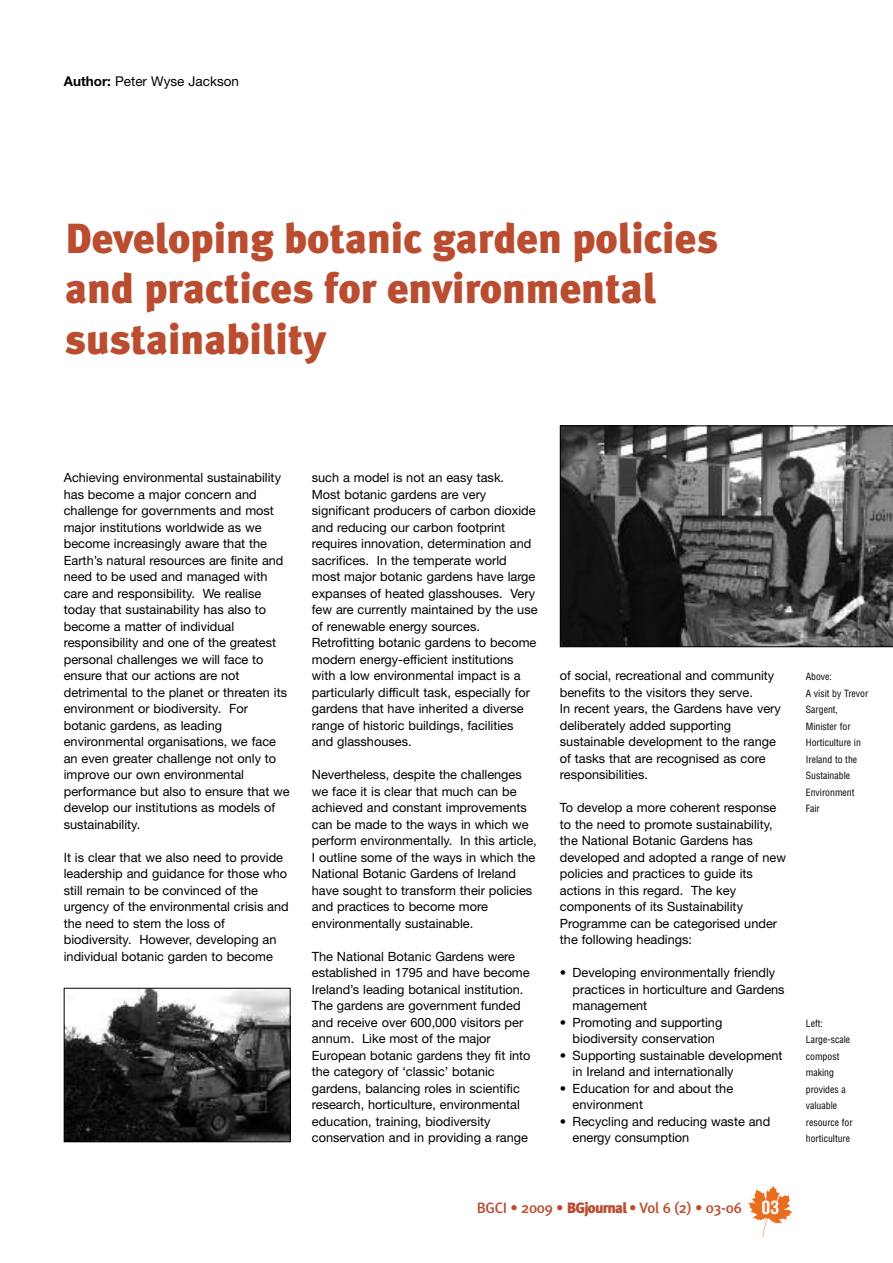
<style>
.page{position:relative;width:893px;height:1263px;background:#fff}
.page>*{position:absolute;margin:0;border:0;box-sizing:border-box;transform-origin:0 0}
.t1{font:900 42px/50.4px "Meta Plus";color:#ba4d30}
.t2{font:700 condensed 18px "Helvetica";color:#fff}
.t3{font:500 15px "Meta Plus";letter-spacing:-.015em;color:#ba4d30}
.t4{font:13.5px "Helvetica Neue";color:#000}
.t5{font:12.75px/16.5px "Helvetica Neue";color:#000}
.t6{font:condensed 9.75px/16.5px "Helvetica";color:#000}
.s1{font-weight:700}
.s2{font-weight:900}
</style>
<div class="page">
<svg style="left:747px;top:1185px;width:46px;height:52px"></svg>
<svg style="left:560px;top:425px;width:333px;height:222px;background:#4f4f4f"></svg>
<img style="left:66px;top:990px;width:223px;height:150px">
<div style="left:64px;top:988px;width:227px;height:154px;border:1px solid #000"></div>
<p class="t4" style="left:64px;top:77px;width:177px"><span class="s1">Author:</span> Peter Wyse Jackson</p>
<h1 class="t1" style="left:65px;top:213px;width:654px">Developing botanic garden policies and practices for environmental sustainability</h1>
<p class="t5" style="left:64px;top:471px;width:227px">Achieving environmental sustainability has become a major concern and challenge for governments and most major institutions worldwide as we become increasingly aware that the Earth’s natural resources are finite and need to be used and managed with care and responsibility. We realise today that sustainability has also to become a matter of individual responsibility and one of the greatest personal challenges we will face to ensure that our actions are not detrimental to the planet or threaten its environment or biodiversity. For botanic gardens, as leading environmental organisations, we face an even greater challenge not only to improve our own environmental performance but also to ensure that we develop our institutions as models of sustainability.</p>
<p class="t5" style="left:64px;top:850px;width:227px">It is clear that we also need to provide leadership and guidance for those who still remain to be convinced of the urgency of the environmental crisis and the need to stem the loss of biodiversity. However, developing an individual botanic garden to become</p>
<p class="t5" style="left:312px;top:471px;width:227px">such a model is not an easy task.<br>Most botanic gardens are very significant producers of carbon dioxide and reducing our carbon footprint requires innovation, determination and sacrifices. In the temperate world most major botanic gardens have large expanses of heated glasshouses. Very few are currently maintained by the use of renewable energy sources.<br>Retrofitting botanic gardens to become modern energy-efficient institutions with a low environmental impact is a particularly difficult task, especially for gardens that have inherited a diverse range of historic buildings, facilities and glasshouses.</p>
<p class="t5" style="left:312px;top:768px;width:226px">Nevertheless, despite the challenges we face it is clear that much can be achieved and constant improvements can be made to the ways in which we perform environmentally. In this article, I outline some of the ways in which the National Botanic Gardens of Ireland have sought to transform their policies and practices to become more environmentally sustainable.</p>
<p class="t5" style="left:312px;top:949px;width:220px">The National Botanic Gardens were established in 1795 and have become Ireland’s leading botanical institution.<br>The gardens are government funded and receive over 600,000 visitors per annum. Like most of the major European botanic gardens they fit into the category of ‘classic’ botanic gardens, balancing roles in scientific research, horticulture, environmental education, training, biodiversity conservation and in providing a range</p>
<p class="t5" style="left:560px;top:669px;width:222px">of social, recreational and community benefits to the visitors they serve.<br>In recent years, the Gardens have very deliberately added supporting sustainable development to the range of tasks that are recognised as core responsibilities.</p>
<p class="t5" style="left:560px;top:801px;width:228px">To develop a more coherent response to the need to promote sustainability, the National Botanic Gardens has developed and adopted a range of new policies and practices to guide its actions in this regard. The key components of its Sustainability Programme can be categorised under the following headings:</p>
<p class="t5" style="left:573px;top:966px;width:214px;text-indent:-13px">• Developing environmentally friendly practices in horticulture and Gardens management</p>
<p class="t5" style="left:560px;top:1015px;width:164px;text-align:center">• Promoting and supporting biodiversity conservation</p>
<p class="t5" style="left:573px;top:1048px;width:211px;text-indent:-13px">• Supporting sustainable development in Ireland and internationally</p>
<p class="t5" style="left:573px;top:1081px;width:162px;text-indent:-13px">• Education for and about the environment</p>
<p class="t5" style="left:573px;top:1114px;width:199px;text-indent:-13px">• Recycling and reducing waste and energy consumption</p>
<p class="t6" style="left:806px;top:668px;width:64px">Above:<br>A visit by Trevor<br>Sargent,<br>Minister for<br>Horticulture in<br>Ireland to the<br>Sustainable<br>Environment<br>Fair</p>
<p class="t6" style="left:806px;top:1015px;width:48px">Left:<br>Large-scale compost making provides a valuable resource for horticulture</p>
<p class="t3" style="left:477px;top:1198px;width:267px">BGCI • 2009 • <span class="s2">BGjournal</span> • Vol 6 (2) • 03-06</p>
<h2 class="t2" style="left:761px;top:1197px;width:19px">03</h2>
</div>
